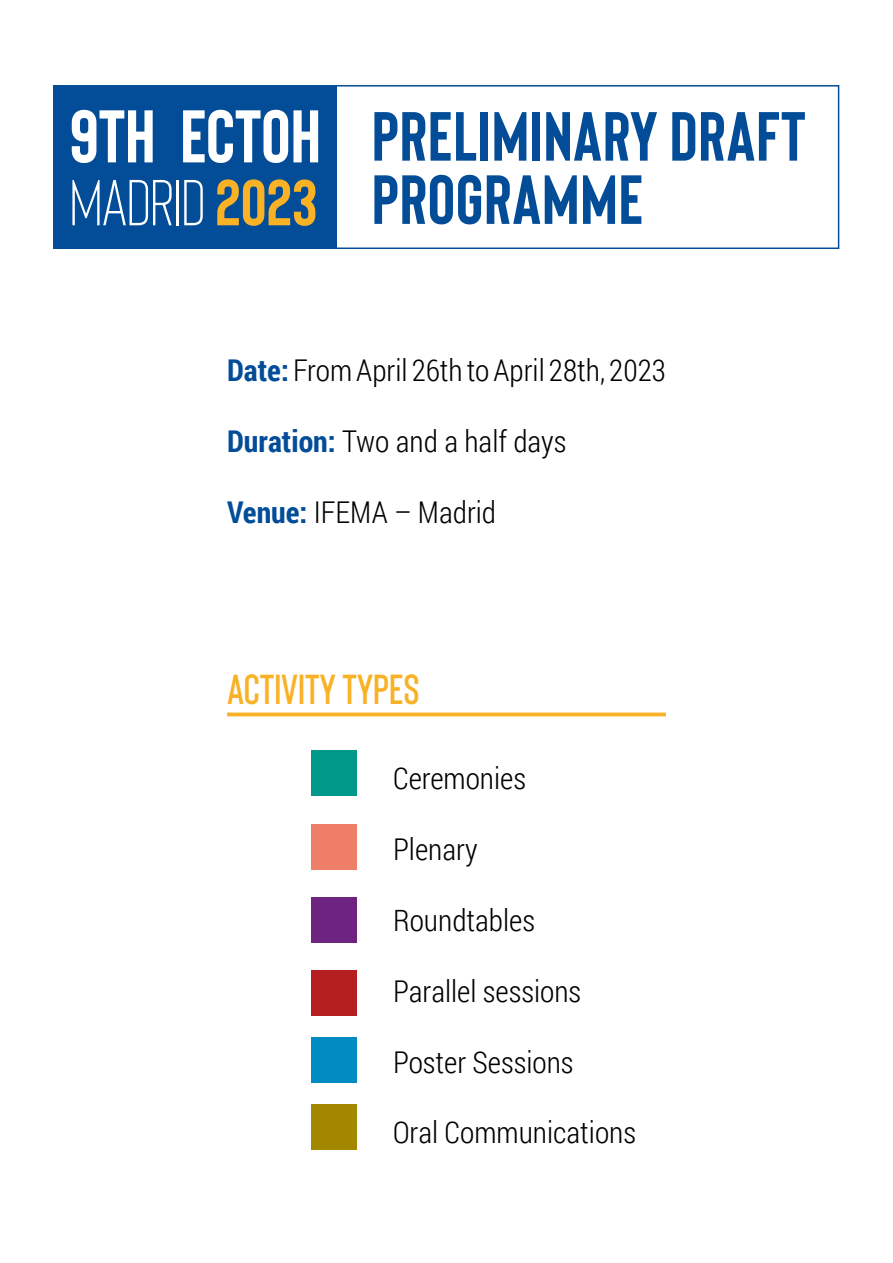
<style>
.page{position:relative;width:893px;height:1263px;background:#fff}
.page>*{position:absolute;margin:0;border:0;box-sizing:border-box;transform-origin:0 0}
.t1{font:700 74.4px "Bison";color:#fff}
.t2{font:700 69.3px/63.3px "Bison";letter-spacing:.01em;color:#034c98}
.t3{font:64.8px "Bison";color:#fff}
.t4{font:600 42px "Bison";color:#f9b126}
.t5{font:300 30px "Roboto Condensed";color:#000}
.s1{font-weight:700;color:#f9b126}
.s2{font-weight:700;color:#034c98}
</style>
<div class="page">
<div style="left:54px;top:85px;width:283px;height:164px;background:#034c98"></div>
<div style="left:320px;top:85px;width:519px;height:164px;border:2px solid #034c98"></div>
<svg style="left:227px;top:712px;width:439px;height:4px;background:#f9bb44"></svg>
<div style="left:311px;top:750px;width:46px;height:46px;background:#009989"></div>
<div style="left:311px;top:824px;width:46px;height:46px;background:#ef7e69"></div>
<div style="left:311px;top:897px;width:46px;height:46px;background:#6e2381"></div>
<div style="left:311px;top:971px;width:46px;height:45px;background:#b51f1f"></div>
<div style="left:311px;top:1037px;width:46px;height:46px;background:#008cc3"></div>
<div style="left:311px;top:1104px;width:46px;height:46px;background:#a48700"></div>
<h1 class="t1" style="left:70px;top:90px;width:253px">9TH ECTOH</h1>
<h3 class="t3" style="left:70px;top:163px;width:249px">Madrid <span class="s1">2023</span></h3>
<h2 class="t2" style="left:372px;top:102px;width:435px">PRELIMINARY DRAFT<br>PROGRAMME</h2>
<p class="t5" style="left:227px;top:350px;width:440px"><span class="s2">Date:</span> From April 26th to April 28th, 2023</p>
<p class="t5" style="left:227px;top:420px;width:341px"><span class="s2">Duration:</span> Two and a half days</p>
<p class="t5" style="left:227px;top:491px;width:271px"><span class="s2">Venue:</span> IFEMA – Madrid</p>
<h3 class="t4" style="left:227px;top:663px;width:194px">ACTIVITY TYPES</h3>
<p class="t5" style="left:393px;top:758px;width:134px">Ceremonies</p>
<p class="t5" style="left:393px;top:829px;width:86px">Plenary</p>
<p class="t5" style="left:393px;top:899px;width:143px">Roundtables</p>
<p class="t5" style="left:393px;top:970px;width:190px">Parallel sessions</p>
<p class="t5" style="left:393px;top:1041px;width:182px">Poster Sessions</p>
<p class="t5" style="left:393px;top:1112px;width:244px">Oral Communications</p>
</div>
